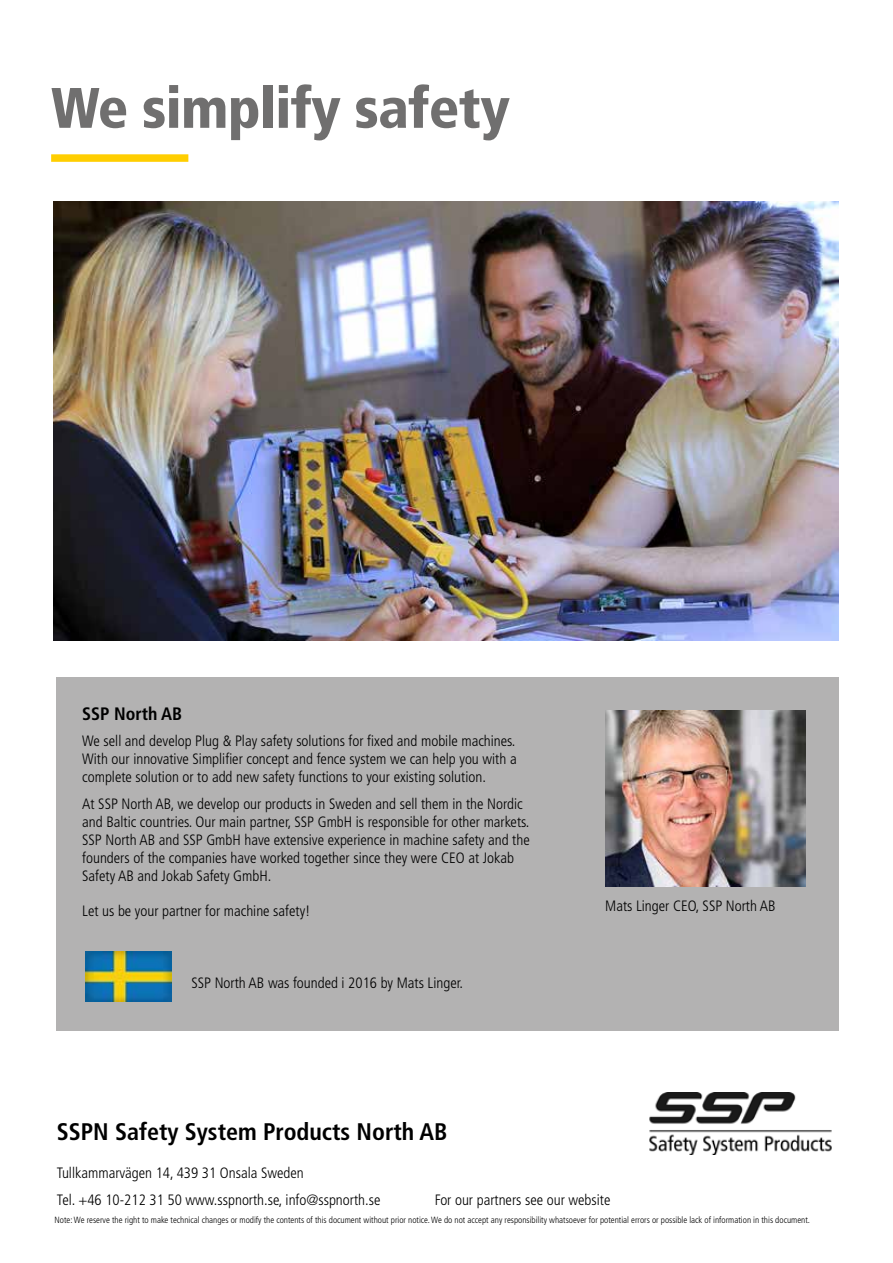
<style>
.page{position:relative;width:893px;height:1263px;background:#fff}
.page>*{position:absolute;margin:0;border:0;box-sizing:border-box;transform-origin:0 0}
.t1{font:900 condensed 57px "Frutiger";letter-spacing:-.01em;color:#706f6f}
.t2{font:700 condensed 24px "Frutiger LT Std";color:#000}
.t3{font:700 condensed 18px "Frutiger LT Std";color:#000}
.t4{font:300 condensed 15px/18px "Frutiger LT Std";color:#000}
.t5{font:300 condensed 9px "Frutiger LT Std";color:#000}
</style>
<div class="page">
<img style="left:54px;top:202px;width:785px;height:439px">
<div style="left:51px;top:154px;width:137px;height:8px;background:#ffce00"></div>
<div style="left:57px;top:678px;width:782px;height:353px;background:#b3b2b2"></div>
<img style="left:85px;top:951px;width:86px;height:51px">
<img style="left:605px;top:711px;width:201px;height:175px">
<img style="left:649px;top:1093px;width:183px;height:62px">
<h1 class="t1" style="left:51px;top:74px;width:460px">We simplify safety</h1>
<p class="t3" style="left:82px;top:703px;width:102px">SSP North AB</p>
<p class="t4" style="left:82px;top:732px;width:436px;text-align:justify">We sell and develop Plug &amp; Play safety solutions for fixed and mobile machines.<br>With our innovative Simplifier concept and fence system we can help you with a complete solution or to add new safety functions to your existing solution.</p>
<p class="t4" style="left:82px;top:795px;width:449px">At SSP North AB, we develop our products in Sweden and sell them in the Nordic and Baltic countries. Our main partner, SSP GmbH is responsible for other markets.<br>SSP North AB and SSP GmbH have extensive experience in machine safety and the founders of the companies have worked together since they were CEO at Jokab Safety AB and Jokab Safety GmbH.</p>
<p class="t4" style="left:82px;top:902px;width:230px">Let us be your partner for machine safety!</p>
<p class="t4" style="left:605px;top:897px;width:172px">Mats Linger CEO, SSP North AB</p>
<p class="t4" style="left:191px;top:974px;width:273px">SSP North AB was founded i 2016 by Mats Linger.</p>
<h2 class="t2" style="left:57px;top:1117px;width:392px">SSPN Safety System Products North AB</h2>
<p class="t4" style="left:57px;top:1159px;width:325px;line-height:27px">Tullkammarvägen 14, 439 31 Onsala Sweden<br>Tel. +46 10-212 31 50 www.sspnorth.se, info@sspnorth.se</p>
<p class="t4" style="left:435px;top:1191px;width:177px">For our partners see our website</p>
<p class="t5" style="left:54px;top:1215px;width:757px">Note: We reserve the right to make technical changes or modify the contents of this document without prior notice. We do not accept any responsibility whatsoever for potential errors or possible lack of information in this document.</p>
</div>
